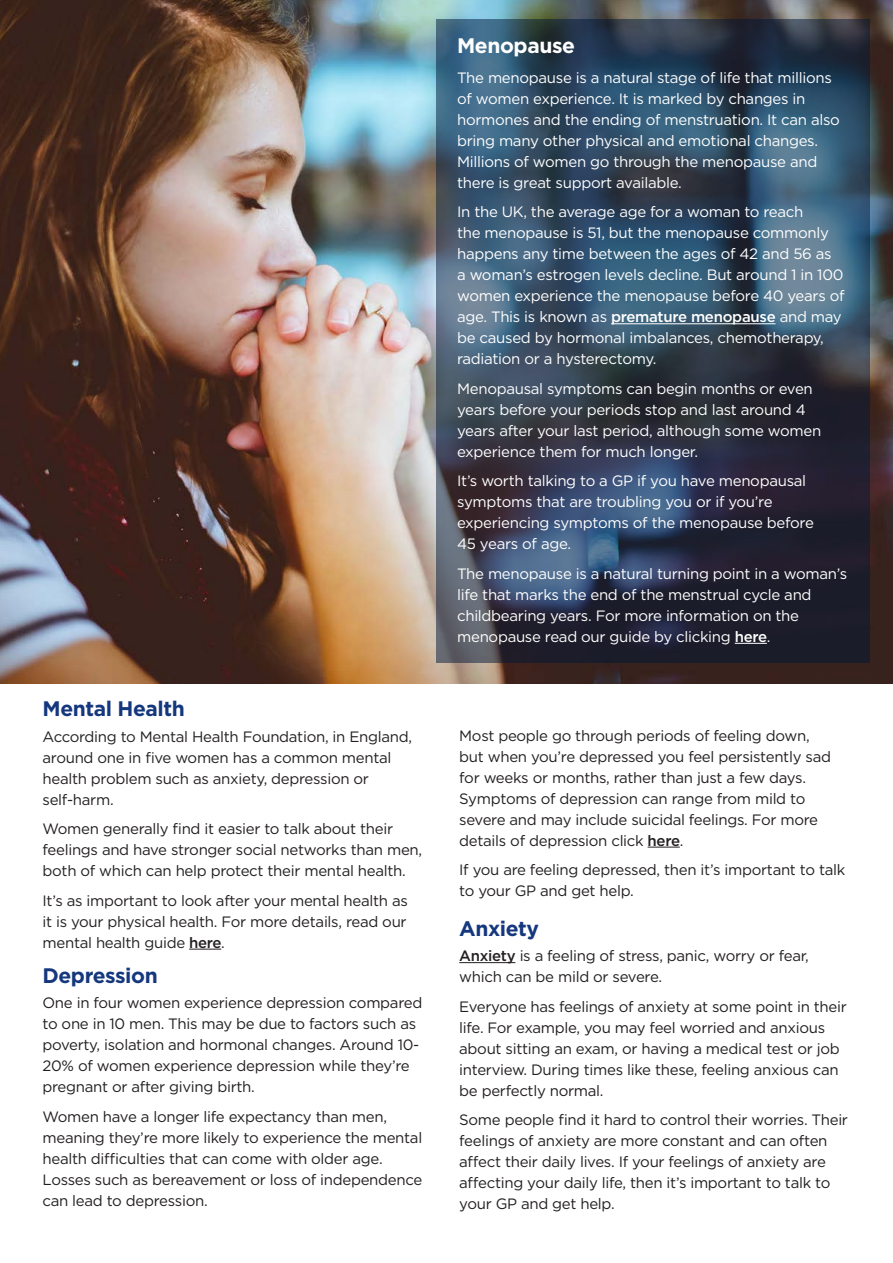
<style>
.page{position:relative;width:893px;height:1263px;background:#fff}
.page>*{position:absolute;margin:0;border:0;box-sizing:border-box;transform-origin:0 0}
.t1{font:700 21px "Gotham";letter-spacing:-.02em;color:#14377d}
.t2{font:700 21px "Gotham";letter-spacing:-.02em;color:#fff}
.t3{font:15px/21px "Gotham";letter-spacing:-.02em;color:#231f20}
.t4{font:15px/21px "Gotham";letter-spacing:-.02em;color:#fff}
.s1{font-weight:500}
</style>
<div class="page">
<img style="left:0;top:0;width:893px;height:684px">
<hr style="left:189px;top:949px;width:32px;height:1px;background:#231f20">
<hr style="left:648px;top:847px;width:32px;height:1px;background:#231f20">
<hr style="left:459px;top:962px;width:56px;height:1px;background:#231f20">
<svg style="left:436px;top:19px;width:434px;height:644px;background:#334458"></svg>
<hr style="left:611px;top:323px;width:164px;height:1px;background:#fff">
<hr style="left:735px;top:643px;width:32px;height:1px;background:#fff">
<h1 class="t1" style="left:43px;top:695px;width:144px">Mental Health</h1>
<p class="t3" style="left:43px;top:725px;width:371px">According to Mental Health Foundation, in England, around one in five women has a common mental health problem such as anxiety, depression or self-harm.</p>
<p class="t3" style="left:43px;top:818px;width:381px">Women generally find it easier to talk about their feelings and have stronger social networks than men, both of which can help protect their mental health.</p>
<p class="t3" style="left:43px;top:889px;width:367px;text-align:justify">It’s as important to look after your mental health as it is your physical health. For more details, read our mental health guide <span class="s1">here</span>.</p>
<h1 class="t1" style="left:43px;top:962px;width:117px">Depression</h1>
<p class="t3" style="left:43px;top:992px;width:381px">One in four women experience depression compared to one in 10 men. This may be due to factors such as poverty, isolation and hormonal changes. Around 10- 20% of women experience depression while they’re pregnant or after giving birth.</p>
<p class="t3" style="left:43px;top:1106px;width:381px">Women have a longer life expectancy than men, meaning they’re more likely to experience the mental health difficulties that can come with older age.<br>Losses such as bereavement or loss of independence can lead to depression.</p>
<h1 class="t2" style="left:457px;top:32px;width:119px">Menopause</h1>
<p class="t4" style="left:457px;top:67px;width:384px">The menopause is a natural stage of life that millions of women experience. It is marked by changes in hormones and the ending of menstruation. It can also bring many other physical and emotional changes.<br>Millions of women go through the menopause and there is great support available.</p>
<p class="t4" style="left:457px;top:201px;width:389px">In the UK, the average age for a woman to reach<br>the menopause is 51, but the menopause commonly happens any time between the ages of 42 and 56 as<br>a woman’s estrogen levels decline. But around 1 in 100 women experience the menopause before 40 years of age. This is known as <span class="s1">premature menopause</span> and may be caused by hormonal imbalances, chemotherapy, radiation or a hysterectomy.</p>
<p class="t4" style="left:457px;top:378px;width:366px">Menopausal symptoms can begin months or even years before your periods stop and last around 4 years after your last period, although some women experience them for much longer.</p>
<p class="t4" style="left:457px;top:470px;width:358px">It’s worth talking to a GP if you have menopausal symptoms that are troubling you or if you’re experiencing symptoms of the menopause before 45 years of age.</p>
<p class="t4" style="left:457px;top:563px;width:392px">The menopause is a natural turning point in a woman’s life that marks the end of the menstrual cycle and childbearing years. For more information on the menopause read our guide by clicking <span class="s1">here</span>.</p>
<p class="t3" style="left:459px;top:724px;width:373px">Most people go through periods of feeling down, but when you’re depressed you feel persistently sad for weeks or months, rather than just a few days.<br>Symptoms of depression can range from mild to severe and may include suicidal feelings. For more details of depression click <span class="s1">here</span>.</p>
<p class="t3" style="left:459px;top:859px;width:388px">If you are feeling depressed, then it’s important to talk to your GP and get help.</p>
<h1 class="t1" style="left:459px;top:914px;width:81px">Anxiety</h1>
<p class="t3" style="left:459px;top:945px;width:351px"><span class="s1">Anxiety</span> is a feeling of stress, panic, worry or fear, which can be mild or severe.</p>
<p class="t3" style="left:459px;top:995px;width:389px">Everyone has feelings of anxiety at some point in their life. For example, you may feel worried and anxious about sitting an exam, or having a medical test or job interview. During times like these, feeling anxious can be perfectly normal.</p>
<p class="t3" style="left:459px;top:1109px;width:390px">Some people find it hard to control their worries. Their feelings of anxiety are more constant and can often affect their daily lives. If your feelings of anxiety are affecting your daily life, then it’s important to talk to your GP and get help.</p>
</div>
